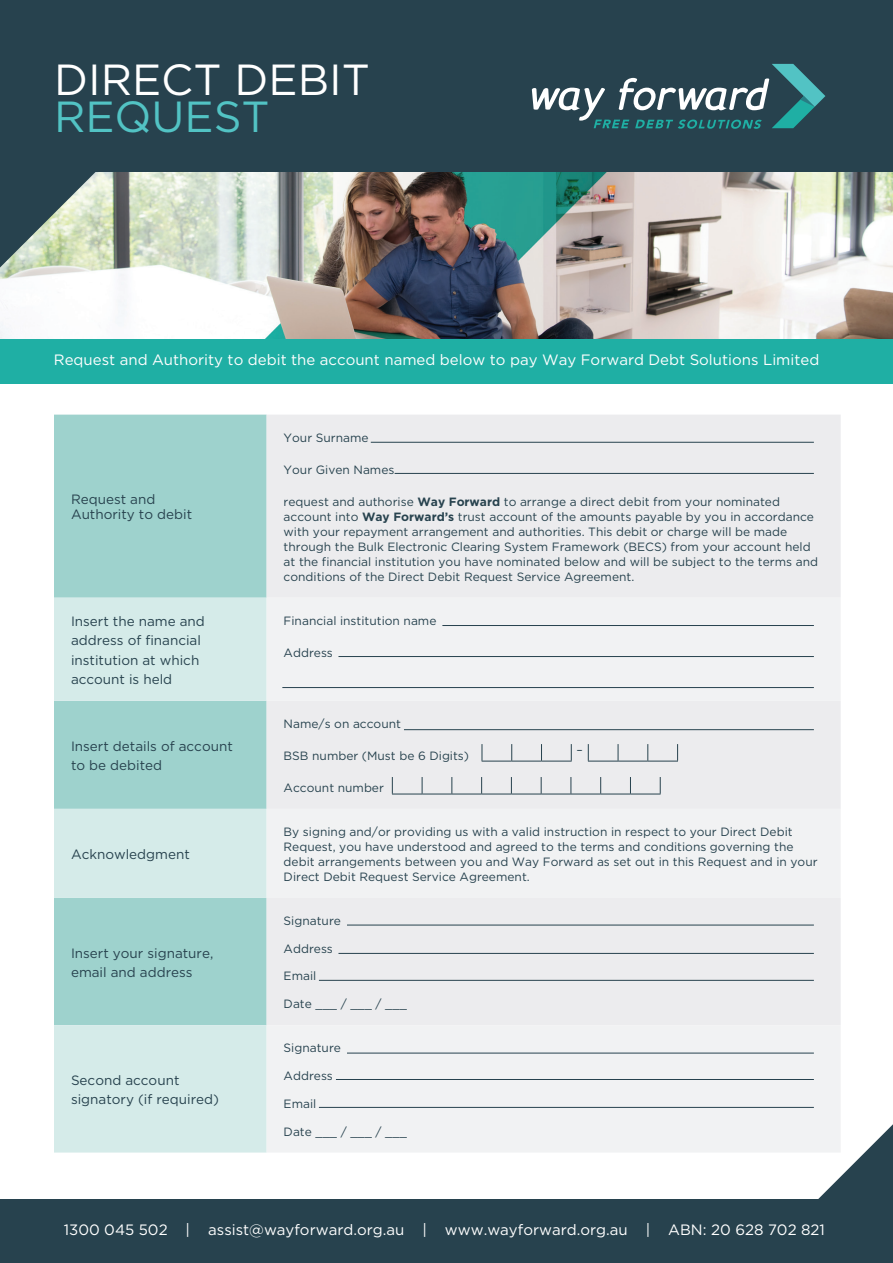
<style>
.page{position:relative;width:893px;height:1263px;background:#fff}
.page>*{position:absolute;margin:0;border:0;box-sizing:border-box;transform-origin:0 0}
.t1{font:43.5px "Gotham";color:#fff}
.t2{font:43.5px "Gotham";color:#52c3c4}
.t3{font:15px "Gotham";color:#fff}
.t4{font:13.5px/19.2px "Gotham";color:#27424e}
.t5{font:12px/15px "Gotham";color:#27424e}
.s1{font-weight:700}
</style>
<div class="page">
<img style="left:0;top:171px;width:893px;height:168px">
<svg style="left:0;top:171px;width:268px;height:97px;background:#b0bdb0"></svg>
<svg style="left:818px;top:1124px;width:75px;height:75px"></svg>
<div style="left:0;top:339px;width:893px;height:45px;background:#1fafa4"></div>
<div style="left:0;top:1199px;width:893px;height:64px;background:#27424e"></div>
<div style="left:0;top:0;width:893px;height:171px;background:#27424e"></div>
<svg style="left:532px;top:64px;width:293px;height:65px"></svg>
<div style="left:54px;top:415px;width:213px;height:183px;background:#9ed2cd"></div>
<div style="left:267px;top:415px;width:574px;height:183px;background:#ececee"></div>
<svg style="left:54px;top:598px;width:213px;height:554px;background:#bde0dd"></svg>
<div style="left:267px;top:598px;width:574px;height:554px;background:#f1f2f3"></div>
<hr style="left:371px;top:442px;width:443px;height:1px;background:#27424e">
<hr style="left:442px;top:625px;width:372px;height:1px;background:#27424e">
<hr style="left:404px;top:729px;width:410px;height:1px;background:#27424e">
<hr style="left:347px;top:925px;width:467px;height:1px;background:#27424e">
<hr style="left:338px;top:953px;width:476px;height:1px;background:#27424e">
<hr style="left:336px;top:1079px;width:478px;height:1px;background:#27424e">
<hr style="left:319px;top:1107px;width:495px;height:1px;background:#27424e">
<hr style="left:319px;top:980px;width:495px;height:1px;background:#27424e">
<hr style="left:347px;top:1053px;width:467px;height:1px;background:#27424e">
<hr style="left:338px;top:656px;width:476px;height:1px;background:#27424e">
<hr style="left:282px;top:687px;width:532px;height:1px;background:#27424e">
<hr style="left:395px;top:473px;width:419px;height:1px;background:#27424e">
<svg style="left:482px;top:744px;width:1px;height:17px"></svg>
<svg style="left:571px;top:744px;width:1px;height:17px"></svg>
<svg style="left:588px;top:744px;width:1px;height:17px"></svg>
<svg style="left:618px;top:744px;width:1px;height:17px"></svg>
<svg style="left:647px;top:744px;width:1px;height:17px"></svg>
<svg style="left:677px;top:744px;width:1px;height:17px"></svg>
<hr style="left:482px;top:761px;width:30px;height:1px;background:#27424e">
<svg style="left:511px;top:744px;width:31px;height:18px"></svg>
<hr style="left:541px;top:761px;width:31px;height:1px;background:#27424e">
<hr style="left:588px;top:761px;width:30px;height:1px;background:#27424e">
<hr style="left:618px;top:761px;width:30px;height:1px;background:#27424e">
<hr style="left:648px;top:761px;width:30px;height:1px;background:#27424e">
<svg style="left:392px;top:777px;width:1px;height:17px"></svg>
<svg style="left:422px;top:777px;width:1px;height:17px"></svg>
<svg style="left:451px;top:777px;width:1px;height:17px"></svg>
<svg style="left:541px;top:777px;width:1px;height:17px"></svg>
<svg style="left:571px;top:777px;width:1px;height:17px"></svg>
<svg style="left:660px;top:777px;width:1px;height:17px"></svg>
<hr style="left:392px;top:794px;width:30px;height:1px;background:#27424e">
<hr style="left:422px;top:794px;width:30px;height:1px;background:#27424e">
<hr style="left:452px;top:794px;width:30px;height:1px;background:#27424e">
<svg style="left:481px;top:777px;width:31px;height:18px"></svg>
<hr style="left:511px;top:794px;width:30px;height:1px;background:#27424e">
<hr style="left:541px;top:794px;width:30px;height:1px;background:#27424e">
<hr style="left:571px;top:794px;width:30px;height:1px;background:#27424e">
<svg style="left:600px;top:777px;width:31px;height:18px"></svg>
<hr style="left:630px;top:794px;width:31px;height:1px;background:#27424e">
<h1 class="t1" style="left:54px;top:55px;width:318px">DIRECT DEBIT</h1>
<h1 class="t2" style="left:54px;top:93px;width:217px">REQUEST</h1>
<p class="t3" style="left:54px;top:351px;width:767px">Request and Authority to debit the account named below to pay Way Forward Debt Solutions Limited</p>
<p class="t4" style="left:71px;top:492px;width:123px;line-height:15px">Request and<br>Authority to debit</p>
<p class="t5" style="left:284px;top:430px;width:86px">Your Surname</p>
<p class="t5" style="left:284px;top:462px;width:112px">Your Given Names</p>
<p class="t5" style="left:284px;top:494px;width:536px">request and authorise <span class="s1">Way Forward</span> to arrange a direct debit from your nominated account into <span class="s1">Way Forward’s</span> trust account of the amounts payable by you in accordance with your repayment arrangement and authorities. This debit or charge will be made through the Bulk Electronic Clearing System Framework (BECS) from your account held at the financial institution you have nominated below and will be subject to the terms and conditions of the Direct Debit Request Service Agreement.</p>
<p class="t4" style="left:71px;top:611px;width:135px">Insert the name and address of financial institution at which account is held</p>
<p class="t5" style="left:284px;top:613px;width:154px">Financial institution name</p>
<p class="t5" style="left:284px;top:645px;width:51px">Address</p>
<p class="t4" style="left:71px;top:736px;width:163px">Insert details of account to be debited</p>
<p class="t5" style="left:284px;top:716px;width:119px">Name/s on account</p>
<p class="t5" style="left:284px;top:748px;width:187px">BSB number (Must be 6 Digits)</p>
<p class="t5" style="left:284px;top:780px;width:102px">Account number</p>
<p class="t5" style="left:577px;top:742px;width:8px">–</p>
<p class="t4" style="left:71px;top:844px;width:120px">Acknowledgment</p>
<p class="t4" style="left:71px;top:943px;width:144px">Insert your signature, email and address</p>
<p class="t4" style="left:71px;top:1070px;width:150px">Second account signatory (if required)</p>
<p class="t5" style="left:284px;top:824px;width:535px">By signing and/or providing us with a valid instruction in respect to your Direct Debit Request, you have understood and agreed to the terms and conditions governing the debit arrangements between you and Way Forward as set out in this Request and in your Direct Debit Request Service Agreement.</p>
<p class="t5" style="left:284px;top:913px;width:59px">Signature</p>
<p class="t5" style="left:284px;top:941px;width:51px">Address</p>
<p class="t5" style="left:284px;top:968px;width:34px">Email</p>
<p class="t5" style="left:284px;top:996px;width:125px">Date ___ / ___ / ___</p>
<p class="t5" style="left:284px;top:1040px;width:59px">Signature</p>
<p class="t5" style="left:284px;top:1068px;width:51px">Address</p>
<p class="t5" style="left:284px;top:1096px;width:34px">Email</p>
<p class="t5" style="left:284px;top:1123px;width:125px">Date ___ / ___ / ___</p>
<p class="t3" style="left:64px;top:1222px;width:763px">1300 045 502 | assist@wayforward.org.au | www.wayforward.org.au | ABN: 20 628 702 821</p>
</div>
